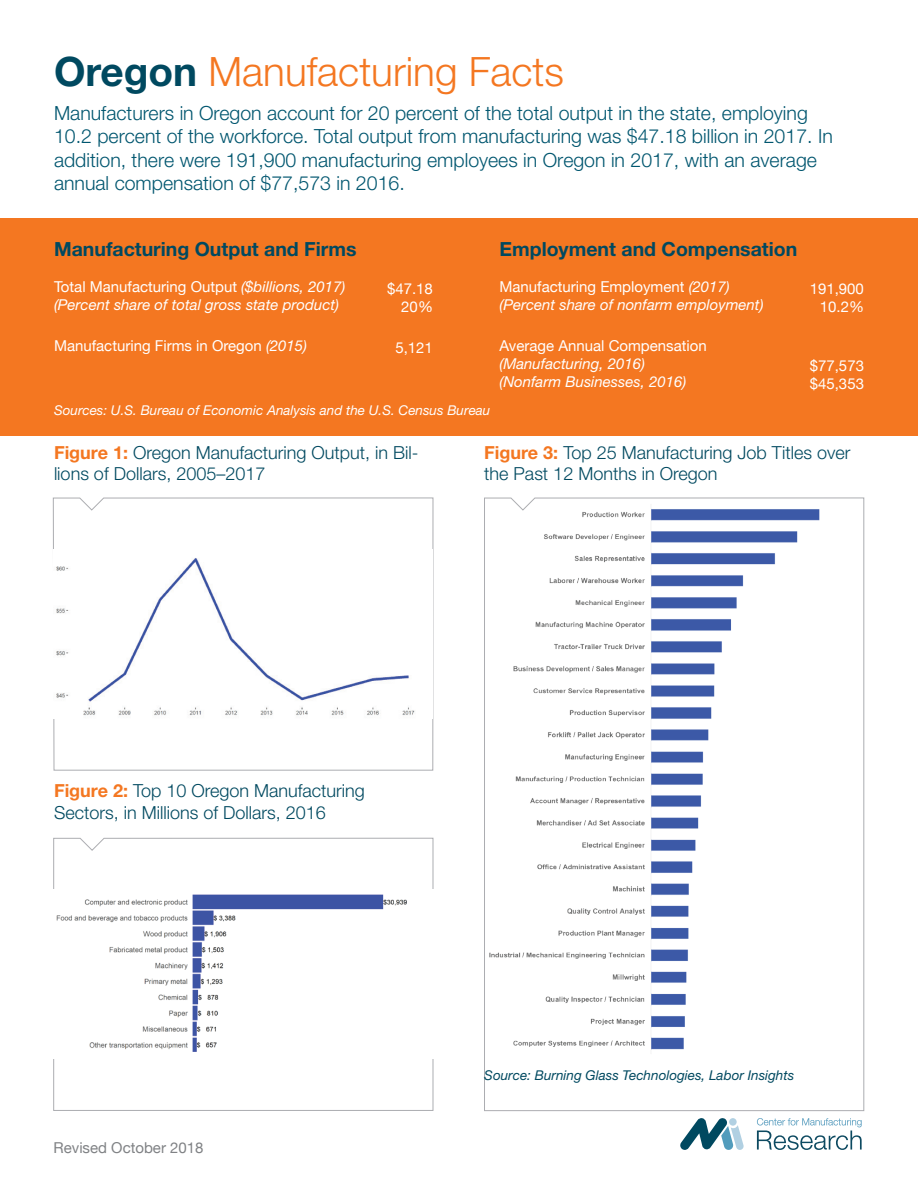
<style>
.page{position:relative;width:918px;height:1188px;background:#fff}
.page>*{position:absolute;margin:0;border:0;box-sizing:border-box;transform-origin:0 0}
.t1{font:300 40.5px "Helvetica Neue";color:#f47721}
.t2{font:300 19.5px/23.4px "Helvetica Neue";color:#00566f}
.t3{font:700 19.5px "Helvetica Neue";color:#004960}
.t4{font:300 18px/21.6px "Helvetica Neue";color:#004960}
.t5{font:italic 15px/18px "Helvetica Neue";color:#fff}
.t6{font:15px/18px "Helvetica Neue";color:#fff;text-align:right}
.t7{font:15px "Helvetica Neue";color:#808285}
.t8{font:italic 13.5px "Helvetica Neue";color:#fff}
.t9{font:italic 13.5px "Helvetica Neue";color:#004960}
.s1{font-weight:700;color:#004960}
.s2{font-style:normal}
.s3{font-style:italic}
.s4{font-weight:700;color:#f47721}
</style>
<div class="page">
<svg style="left:53px;top:498px;width:380px;height:273px"></svg>
<svg style="left:53px;top:838px;width:380px;height:273px"></svg>
<div style="left:0;top:218px;width:918px;height:218px;background:#f47721"></div>
<img style="left:53px;top:550px;width:380px;height:168px">
<img style="left:53px;top:890px;width:380px;height:169px">
<svg style="left:757px;top:1118px;width:105px;height:32px"></svg>
<svg style="left:680px;top:1118px;width:64px;height:32px"></svg>
<div style="left:729px;top:1118px;width:8px;height:8px;background:#b1d0e2;border-radius:50%"></div>
<svg style="left:484px;top:498px;width:380px;height:613px"></svg>
<img style="left:485px;top:498px;width:378px;height:561px">
<h1 class="t1" style="left:54px;top:47px;width:512px"><span class="s1">Oregon</span> Manufacturing Facts</h1>
<p class="t2" style="left:54px;top:101px;width:780px">Manufacturers in Oregon account for 20 percent of the total output in the state, employing 10.2 percent of the workforce. Total output from manufacturing was $47.18 billion in 2017. In addition, there were 191,900 manufacturing employees in Oregon in 2017, with an average annual compensation of $77,573 in 2016.</p>
<p class="t3" style="left:54px;top:237px;width:304px">Manufacturing Output and Firms</p>
<p class="t5" style="left:54px;top:278px;width:293px"><span class="s2">Total Manufacturing Output</span> ($billions, 2017) (Percent share of total gross state product)</p>
<p class="t6" style="left:54px;top:336px;width:255px">Manufacturing Firms in Oregon <span class="s3">(2015)</span></p>
<p class="t6" style="left:387px;top:280px;width:47px">$47.18<br>20%</p>
<p class="t6" style="left:395px;top:338px;width:39px">5,121</p>
<p class="t3" style="left:499px;top:237px;width:299px">Employment and Compensation</p>
<p class="t5" style="left:500px;top:278px;width:266px"><span class="s2">Manufacturing Employment</span> (2017) (Percent share of nonfarm employment)</p>
<p class="t6" style="left:500px;top:336px;width:209px">Average Annual Compensation</p>
<p class="t5" style="left:500px;top:354px;width:188px">(Manufacturing, 2016) (Nonfarm Businesses, 2016)</p>
<p class="t6" style="left:810px;top:279px;width:56px">191,900<br>10.2%</p>
<p class="t6" style="left:810px;top:356px;width:56px;text-align:left">$77,573 $45,353</p>
<p class="t8" style="left:54px;top:402px;width:438px">Sources: U.S. Bureau of Economic Analysis and the U.S. Census Bureau</p>
<p class="t4" style="left:54px;top:441px;width:366px"><span class="s4">Figure 1:</span> Oregon Manufacturing Output, in Bil&shy;lions of Dollars, 2005–2017</p>
<p class="t4" style="left:484px;top:441px;width:368px"><span class="s4">Figure 3:</span> Top 25 Manufacturing Job Titles over the Past 12 Months in Oregon</p>
<p class="t4" style="left:54px;top:779px;width:312px"><span class="s4">Figure 2:</span> Top 10 Oregon Manufacturing<br>Sectors, in Millions of Dollars, 2016</p>
<p class="t7" style="left:54px;top:1138px;width:152px">Revised October 2018</p>
<p class="t9" style="left:484px;top:1067px;width:311px">Source: Burning Glass Technologies, Labor Insights</p>
</div>
